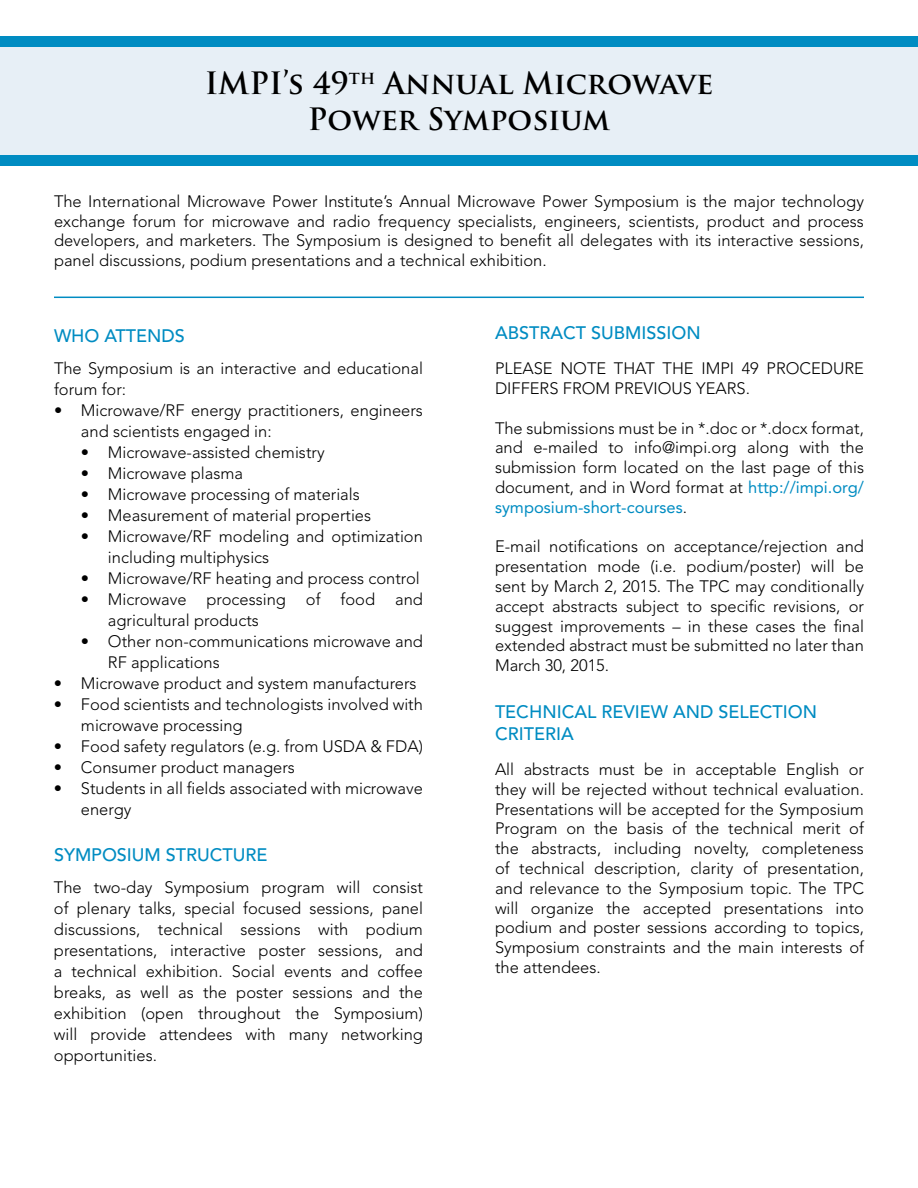
<style>
.page{position:relative;width:918px;height:1188px;background:#fff}
.page>*{position:absolute;margin:0;border:0;box-sizing:border-box;transform-origin:0 0}
.t1{font:700 30px/36px "Trajan Pro";color:#000;text-align:center}
.t2{font:500 18px/21.6px "Avenir LT Std";color:#008cc2}
.t3{font:300 16.5px/19.8px "Avenir LT Std";color:#000}
.s1{font-weight:400;color:#008cc2}
</style>
<div class="page">
<div style="left:0;top:47px;width:918px;height:108px;background:#e7eff6"></div>
<div style="left:0;top:36px;width:918px;height:11px;background:#008cc2"></div>
<div style="left:0;top:155px;width:918px;height:11px;background:#008cc2"></div>
<hr style="left:54px;top:297px;width:810px;height:1px;background:#008cc2">
<h1 class="t1" style="left:205px;top:65px;width:510px">IMPI’s 49<sup>th</sup> Annual Microwave<br>Power Symposium</h1>
<p class="t3" style="left:54px;top:191px;width:812px;text-align:justify">The International Microwave Power Institute’s Annual Microwave Power Symposium is the major technology exchange forum for microwave and radio frequency specialists, engineers, scientists, product and process developers, and marketers. The Symposium is designed to benefit all delegates with its interactive sessions, panel discussions, podium presentations and a technical exhibition.</p>
<p class="t2" style="left:54px;top:326px;width:132px">WHO ATTENDS</p>
<p class="t3" style="left:54px;top:358px;width:371px;line-height:21px">The Symposium is an interactive and educational forum for:</p>
<p class="t3" style="left:81px;top:400px;width:343px;line-height:21px;text-indent:-27px">• Microwave/RF energy practitioners, engineers and scientists engaged in:</p>
<p class="t3" style="left:81px;top:443px;width:245px">• Microwave-assisted chemistry</p>
<p class="t3" style="left:81px;top:464px;width:164px">• Microwave plasma</p>
<p class="t3" style="left:81px;top:485px;width:280px">• Microwave processing of materials</p>
<p class="t3" style="left:81px;top:506px;width:292px">• Measurement of material properties</p>
<p class="t3" style="left:108px;top:526px;width:316px;line-height:21px;text-indent:-27px">• Microwave/RF modeling and optimization including multiphysics</p>
<p class="t3" style="left:81px;top:569px;width:340px">• Microwave/RF heating and process control</p>
<p class="t3" style="left:108px;top:589px;width:317px;line-height:21px;text-indent:-27px">• Microwave processing of food and agricultural products</p>
<p class="t3" style="left:108px;top:631px;width:317px;line-height:21px;text-indent:-27px">• Other non-communications microwave and<br>RF applications</p>
<p class="t3" style="left:54px;top:674px;width:364px">• Microwave product and system manufacturers</p>
<p class="t3" style="left:81px;top:694px;width:344px;line-height:21px;text-indent:-27px">• Food scientists and technologists involved with microwave processing</p>
<p class="t3" style="left:54px;top:737px;width:370px">• Food safety regulators (e.g. from USDA &amp; FDA)</p>
<p class="t3" style="left:54px;top:758px;width:242px">• Consumer product managers</p>
<p class="t3" style="left:81px;top:778px;width:344px;line-height:21px;text-indent:-27px">• Students in all fields associated with microwave energy</p>
<p class="t2" style="left:54px;top:845px;width:215px">SYMPOSIUM STRUCTURE</p>
<p class="t3" style="left:54px;top:877px;width:371px;line-height:21px;text-align:justify">The two-day Symposium program will consist of plenary talks, special focused sessions, panel discussions, technical sessions with podium presentations, interactive poster sessions, and a technical exhibition. Social events and coffee breaks, as well as the poster sessions and the exhibition (open throughout the Symposium) will provide attendees with many networking opportunities.</p>
<p class="t2" style="left:495px;top:322px;width:207px">ABSTRACT SUBMISSION</p>
<p class="t3" style="left:495px;top:359px;width:371px">PLEASE NOTE THAT THE IMPI 49 PROCEDURE<br>DIFFERS FROM PREVIOUS YEARS.</p>
<p class="t3" style="left:495px;top:418px;width:371px;text-align:justify">The submissions must be in *.doc or *.docx format, and e-mailed to info@impi.org along with the submission form located on the last page of this document, and in Word format at <span class="s1">http://impi.org/ symposium-short-courses</span>.</p>
<p class="t3" style="left:495px;top:537px;width:371px;text-align:justify">E-mail notifications on acceptance/rejection and presentation mode (i.e. podium/poster) will be sent by March 2, 2015. The TPC may conditionally accept abstracts subject to specific revisions, or suggest improvements – in these cases the final extended abstract must be submitted no later than March 30, 2015.</p>
<p class="t2" style="left:495px;top:701px;width:324px">TECHNICAL REVIEW AND SELECTION<br>CRITERIA</p>
<p class="t3" style="left:495px;top:759px;width:371px;text-align:justify">All abstracts must be in acceptable English or they will be rejected without technical evaluation.<br>Presentations will be accepted for the Symposium Program on the basis of the technical merit of the abstracts, including novelty, completeness of technical description, clarity of presentation, and relevance to the Symposium topic. The TPC will organize the accepted presentations into podium and poster sessions according to topics, Symposium constraints and the main interests of the attendees.</p>
</div>
